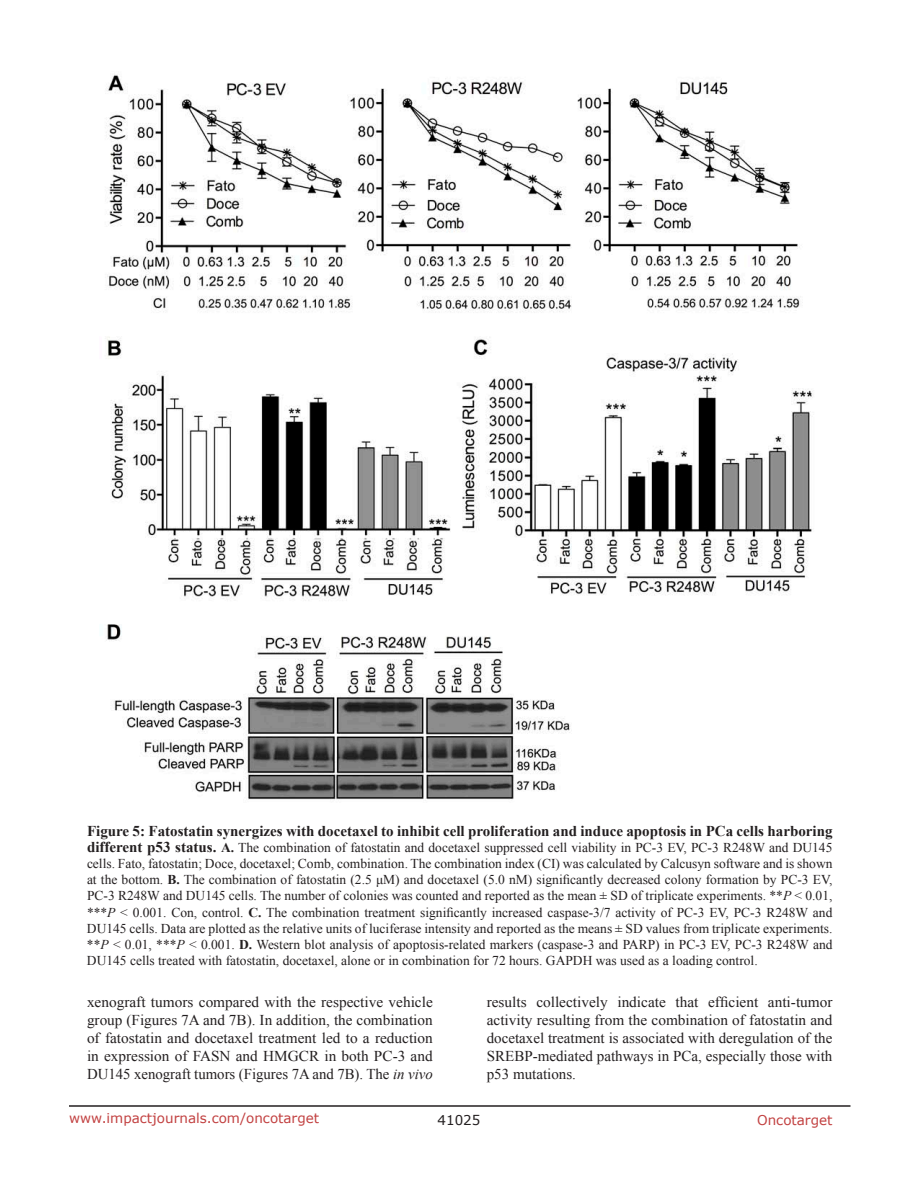
<style>
.page{position:relative;width:918px;height:1188px;background:#fff}
.page>*{position:absolute;margin:0;border:0;box-sizing:border-box;transform-origin:0 0}
.BodyText{font:15px/18px "Times New Roman";color:#231f20;text-align:justify}
.FigureText{font:700 15px "Times New Roman";color:#231f20}
.FigureText-2{font:13.5px/16.2px "Times New Roman";color:#231f20;text-align:justify}
.t1{font:13.5px "Verdana";color:#c24141}
.t2{font:13.5px "Verdana";color:#231f20}
.s1{font-weight:700;font-size:15px}
.s2{font-weight:700}
.s3{font-style:italic}
</style>
<div class="page">
<hr style="left:69px;top:1105px;width:781px;height:2px;background:#231f20">
<img style="left:106px;top:74px;width:707px;height:726px">
<p class="FigureText" style="left:87px;top:820px;width:747px">Figure 5: Fatostatin synergizes with docetaxel to inhibit cell proliferation and induce apoptosis in PCa cells harboring</p>
<p class="FigureText-2" style="left:87px;top:839px;width:747px"><span class="s1">different p53 status.</span> <span class="s2">A.</span> The combination of fatostatin and docetaxel suppressed cell viability in PC-3 EV, PC-3 R248W and DU145 cells. Fato, fatostatin; Doce, docetaxel; Comb, combination. The combination index (CI) was calculated by Calcusyn software and is shown at the bottom. <span class="s2">B.</span> The combination of fatostatin (2.5 μM) and docetaxel (5.0 nM) significantly decreased colony formation by PC-3 EV, PC-3 R248W and DU145 cells. The number of colonies was counted and reported as the mean ± SD of triplicate experiments. **<span class="s3">P</span> &lt; 0.01, ***<span class="s3">P</span> &lt; 0.001. Con, control. <span class="s2">C.</span> The combination treatment significantly increased caspase-3/7 activity of PC-3 EV, PC-3 R248W and DU145 cells. Data are plotted as the relative units of luciferase intensity and reported as the means ± SD values from triplicate experiments. **<span class="s3">P</span> &lt; 0.01, ***<span class="s3">P</span> &lt; 0.001. <span class="s2">D.</span> Western blot analysis of apoptosis-related markers (caspase-3 and PARP) in PC-3 EV, PC-3 R248W and DU145 cells treated with fatostatin, docetaxel, alone or in combination for 72 hours. GAPDH was used as a loading control.</p>
<p class="BodyText" style="left:87px;top:993px;width:347px">xenograft tumors compared with the respective vehicle group (Figures 7A and 7B). In addition, the combination of fatostatin and docetaxel treatment led to a reduction in expression of FASN and HMGCR in both PC-3 and DU145 xenograft tumors (Figures 7A and 7B). The <span class="s3">in vivo</span></p>
<p class="BodyText" style="left:487px;top:993px;width:347px">results collectively indicate that efficient anti-tumor activity resulting from the combination of fatostatin and docetaxel treatment is associated with deregulation of the SREBP-mediated pathways in PCa, especially those with p53 mutations.</p>
<p class="t1" style="left:69px;top:1109px;width:252px">www.impactjournals.com/oncotarget</p>
<p class="t2" style="left:438px;top:1111px;width:44px">41025</p>
<p class="t1" style="left:757px;top:1111px;width:77px">Oncotarget</p>
</div>
